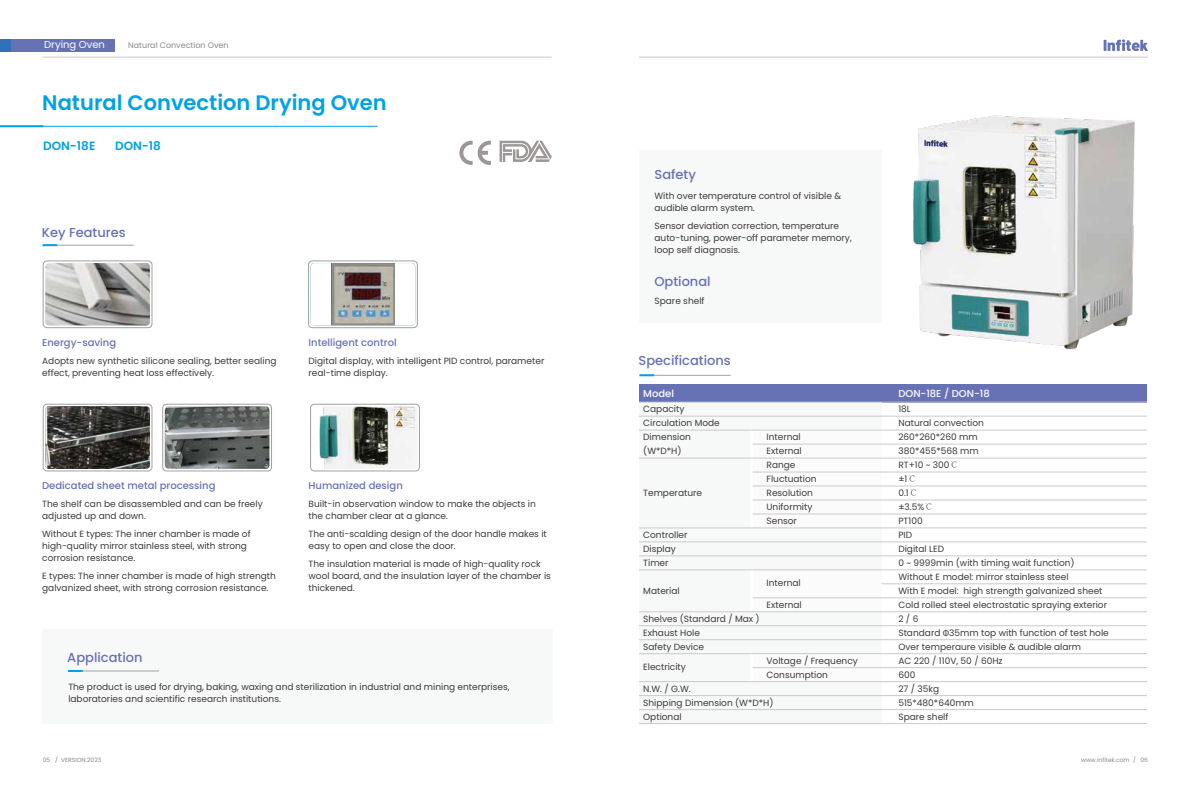
<style>
.page{position:relative;width:1191px;height:808px;background:#fff}
.page>*{position:absolute;margin:0;border:0;box-sizing:border-box;transform-origin:0 0}
.t1{font:600 21px "Poppins";color:#00a2e4}
.t2{font:500 13px "Poppins";color:#6772b5}
.t3{font:600 12px "Poppins";color:#00a2e4}
.t4{font:500 10px "Poppins";color:#6772b5}
.t5{font:500 10px "Poppins";color:#fff}
.t6{font:10px "Poppins";color:#fff}
.t7{font:9px/14px "Poppins";color:#3e3a39}
.t8{font:8px "Poppins";color:#898989}
.t9{font:6px "Poppins";color:#898989}
.s1{font-family:"Adobe Song Std";font-weight:300}
.s2{font-family:"Myriad Pro"}
</style>
<div class="page">
<div style="left:638px;top:151px;width:243px;height:172px;background:#f7f8f8"></div>
<div style="left:639px;top:384px;width:508px;height:18px;background:#6772b5"></div>
<div style="left:639px;top:402px;width:110px;height:307px;background:#f7f8f8"></div>
<div style="left:752px;top:402px;width:129px;height:307px;background:#fbfbfb"></div>
<div style="left:639px;top:402px;width:242px;height:28px;background:#f7f8f8"></div>
<div style="left:639px;top:528px;width:242px;height:42px;background:#f7f8f8"></div>
<div style="left:639px;top:612px;width:242px;height:42px;background:#f7f8f8"></div>
<div style="left:639px;top:682px;width:242px;height:41px;background:#f7f8f8"></div>
<hr style="left:639px;top:416px;width:508px;height:1px;background:#c9caca">
<hr style="left:639px;top:430px;width:508px;height:1px;background:#c9caca">
<hr style="left:639px;top:402px;width:508px;height:1px;background:#c9caca">
<hr style="left:752px;top:444px;width:395px;height:1px;background:#c9caca">
<hr style="left:752px;top:472px;width:395px;height:1px;background:#c9caca">
<hr style="left:639px;top:458px;width:508px;height:1px;background:#c9caca">
<hr style="left:752px;top:486px;width:395px;height:1px;background:#c9caca">
<hr style="left:752px;top:514px;width:395px;height:1px;background:#c9caca">
<hr style="left:752px;top:500px;width:395px;height:1px;background:#c9caca">
<hr style="left:639px;top:556px;width:508px;height:1px;background:#c9caca">
<hr style="left:639px;top:542px;width:508px;height:1px;background:#c9caca">
<hr style="left:639px;top:528px;width:508px;height:1px;background:#c9caca">
<hr style="left:639px;top:570px;width:508px;height:1px;background:#c9caca">
<hr style="left:752px;top:597px;width:395px;height:1px;background:#c9caca">
<hr style="left:881px;top:583px;width:266px;height:1px;background:#c9caca">
<hr style="left:639px;top:611px;width:508px;height:1px;background:#c9caca">
<hr style="left:639px;top:625px;width:508px;height:1px;background:#c9caca">
<hr style="left:639px;top:639px;width:508px;height:1px;background:#c9caca">
<hr style="left:639px;top:695px;width:508px;height:1px;background:#c9caca">
<hr style="left:639px;top:653px;width:508px;height:1px;background:#c9caca">
<hr style="left:752px;top:667px;width:395px;height:1px;background:#c9caca">
<hr style="left:639px;top:709px;width:508px;height:1px;background:#c9caca">
<hr style="left:639px;top:723px;width:508px;height:1px;background:#c9caca">
<hr style="left:639px;top:681px;width:508px;height:1px;background:#c9caca">
<hr style="left:640px;top:375px;width:90px;height:1px;background:#9fa0a0">
<svg style="left:639px;top:374px;width:15px;height:2px"></svg>
<hr style="left:42px;top:57px;width:509px;height:1px;background:#c9caca">
<hr style="left:638px;top:57px;width:509px;height:1px;background:#c9caca">
<hr style="left:0;top:126px;width:377px;height:1px;background:#00a2e4">
<hr style="left:0;top:125px;width:43px;height:2px;background:#00a2e4">
<svg style="left:499px;top:141px;width:53px;height:21px"></svg>
<svg style="left:459px;top:141px;width:32px;height:24px"></svg>
<div style="left:308px;top:261px;width:109px;height:67px;border:1px solid #9fa0a0;border-radius:4px"></div>
<img style="left:331px;top:263px;width:64px;height:62px">
<div style="left:43px;top:261px;width:109px;height:67px;border:1px solid #9fa0a0;border-radius:4px"></div>
<img style="left:45px;top:263px;width:105px;height:62px">
<div style="left:310px;top:404px;width:110px;height:67px;border:1px solid #9fa0a0;border-radius:4px"></div>
<img style="left:319px;top:406px;width:98px;height:63px">
<div style="left:43px;top:404px;width:109px;height:67px;border:1px solid #9fa0a0;border-radius:4px"></div>
<img style="left:45px;top:406px;width:105px;height:63px">
<div style="left:162px;top:404px;width:110px;height:67px;border:1px solid #9fa0a0;border-radius:4px"></div>
<img style="left:165px;top:406px;width:104px;height:63px">
<div style="left:42px;top:629px;width:511px;height:94px;background:#f7f8f8"></div>
<hr style="left:43px;top:245px;width:91px;height:1px;background:#9fa0a0">
<svg style="left:42px;top:244px;width:15px;height:2px"></svg>
<hr style="left:68px;top:671px;width:91px;height:1px;background:#9fa0a0">
<svg style="left:68px;top:670px;width:15px;height:2px"></svg>
<div style="left:11px;top:39px;width:104px;height:13px;background:#6772b5"></div>
<div style="left:0;top:39px;width:11px;height:13px;background:#3071b9"></div>
<img style="left:913px;top:115px;width:222px;height:235px">
<svg style="left:1103px;top:39px;width:45px;height:12px"></svg>
<p class="t6" style="left:44px;top:39px;width:62px">Drying Oven</p>
<p class="t8" style="left:128px;top:41px;width:102px">Natural Convection Oven</p>
<h1 class="t1" style="left:42px;top:91px;width:346px">Natural Convection Drying Oven</h1>
<h3 class="t3" style="left:43px;top:139px;width:54px">DON-18E</h3>
<h3 class="t3" style="left:115px;top:139px;width:47px">DON-18</h3>
<h2 class="t2" style="left:42px;top:224px;width:85px">Key Features</h2>
<p class="t4" style="left:42px;top:337px;width:75px">Energy-saving</p>
<p class="t7" style="left:42px;top:355px;width:236px;line-height:12px">Adopts new synthetic silicone sealing, better sealing effect, preventing heat loss effectively.</p>
<p class="t4" style="left:308px;top:337px;width:90px">Intelligent control</p>
<p class="t7" style="left:308px;top:355px;width:237px;line-height:12px">Digital display, with intelligent PID control, parameter real-time display.</p>
<p class="t4" style="left:42px;top:480px;width:175px">Dedicated sheet metal processing</p>
<p class="t7" style="left:42px;top:498px;width:222px;line-height:12px">The shelf can be disassembled and can be freely adjusted up and down.</p>
<p class="t7" style="left:42px;top:528px;width:210px;line-height:12px">Without E types: The inner chamber is made of high-quality mirror stainless steel, with strong corrosion resistance.</p>
<p class="t7" style="left:42px;top:570px;width:235px;line-height:12px">E types: The inner chamber is made of high strength galvanized sheet, with strong corrosion resistance.</p>
<h2 class="t2" style="left:67px;top:650px;width:77px">Application</h2>
<p class="t4" style="left:308px;top:480px;width:96px">Humanized design</p>
<p class="t7" style="left:308px;top:498px;width:229px;line-height:12px">Built-in observation window to make the objects in the chamber clear at a glance.</p>
<p class="t7" style="left:308px;top:528px;width:240px;line-height:12px">The anti-scalding design of the door handle makes it easy to open and close the door.</p>
<p class="t7" style="left:308px;top:558px;width:244px;line-height:12px">The insulation material is made of high-quality rock wool board, and the insulation layer of the chamber is thickened.</p>
<p class="t7" style="left:68px;top:681px;width:443px;line-height:12px">The product is used for drying, baking, waxing and sterilization in industrial and mining enterprises, laboratories and scientific research institutions.</p>
<h2 class="t2" style="left:654px;top:167px;width:43px">Safety</h2>
<p class="t7" style="left:654px;top:189px;width:188px;line-height:12px">With over temperature control of visible &amp; audible alarm system.</p>
<p class="t7" style="left:654px;top:219px;width:199px;line-height:12px">Sensor deviation correction, temperature auto-tuning, power-off parameter memory, loop self diagnosis.</p>
<h2 class="t2" style="left:654px;top:273px;width:58px">Optional</h2>
<p class="t7" style="left:654px;top:294px;width:52px">Spare shelf</p>
<h2 class="t2" style="left:638px;top:353px;width:94px">Specifications</h2>
<p class="t5" style="left:643px;top:388px;width:32px">Model</p>
<p class="t7" style="left:643px;top:401px;width:78px">Capacity<br>Circulation Mode<br>Dimension (W*D*H)</p>
<p class="t7" style="left:643px;top:485px;width:60px">Temperature</p>
<p class="t7" style="left:643px;top:527px;width:46px">Controller<br>Display<br>Timer</p>
<p class="t7" style="left:643px;top:583px;width:38px">Material</p>
<p class="t7" style="left:643px;top:611px;width:118px">Shelves (Standard / Max )<br>Exhaust Hole<br>Safety Device</p>
<p class="t7" style="left:643px;top:659px;width:44px">Electricity</p>
<p class="t7" style="left:643px;top:681px;width:132px">N.W. / G.W.<br>Shipping Dimension (W*D*H)<br>Optional</p>
<p class="t7" style="left:766px;top:430px;width:52px">Internal<br>External<br>Range<br>Fluctuation<br>Resolution<br>Uniformity<br>Sensor</p>
<p class="t7" style="left:766px;top:576px;width:36px">Internal</p>
<p class="t7" style="left:766px;top:598px;width:37px">External</p>
<p class="t7" style="left:766px;top:654px;width:93px">Voltage / Frequency<br>Consumption</p>
<p class="t5" style="left:898px;top:388px;width:93px">DON-18E / DON-18</p>
<p class="t7" style="left:898px;top:401px;width:212px">18L<br>Natural convection<br>260*260*260 mm<br>380*455*568 mm<br>RT+10 ~ 300<span class="s1">℃<br></span>±1<span class="s1">℃<br></span>0.1<span class="s1">℃<br></span>±3.5%<span class="s1">℃<br></span>PT100<br>PID<br>Digital LED<br>0 ~ 9999min (with timing wait function)<br>Without E model: mirror stainless steel<br>With E model: high strength galvanized sheet<br>Cold rolled steel electrostatic spraying exterior<br>2 / 6<br>Standard <span class="s2">Φ</span>35mm top with function of test hole<br>Over temperaure visible &amp; audible alarm<br>AC 220 / 110V, 50 / 60Hz<br>600<br>27 / 35kg<br>515*480*640mm<br>Spare shelf</p>
<p class="t9" style="left:55px;top:757px;width:48px">/ VERSION.2023</p>
<p class="t9" style="left:1081px;top:757px;width:56px">www.infitek.com /</p>
<p class="t9" style="left:43px;top:757px;width:9px">05</p>
<p class="t9" style="left:1140px;top:757px;width:9px">06</p>
</div>
